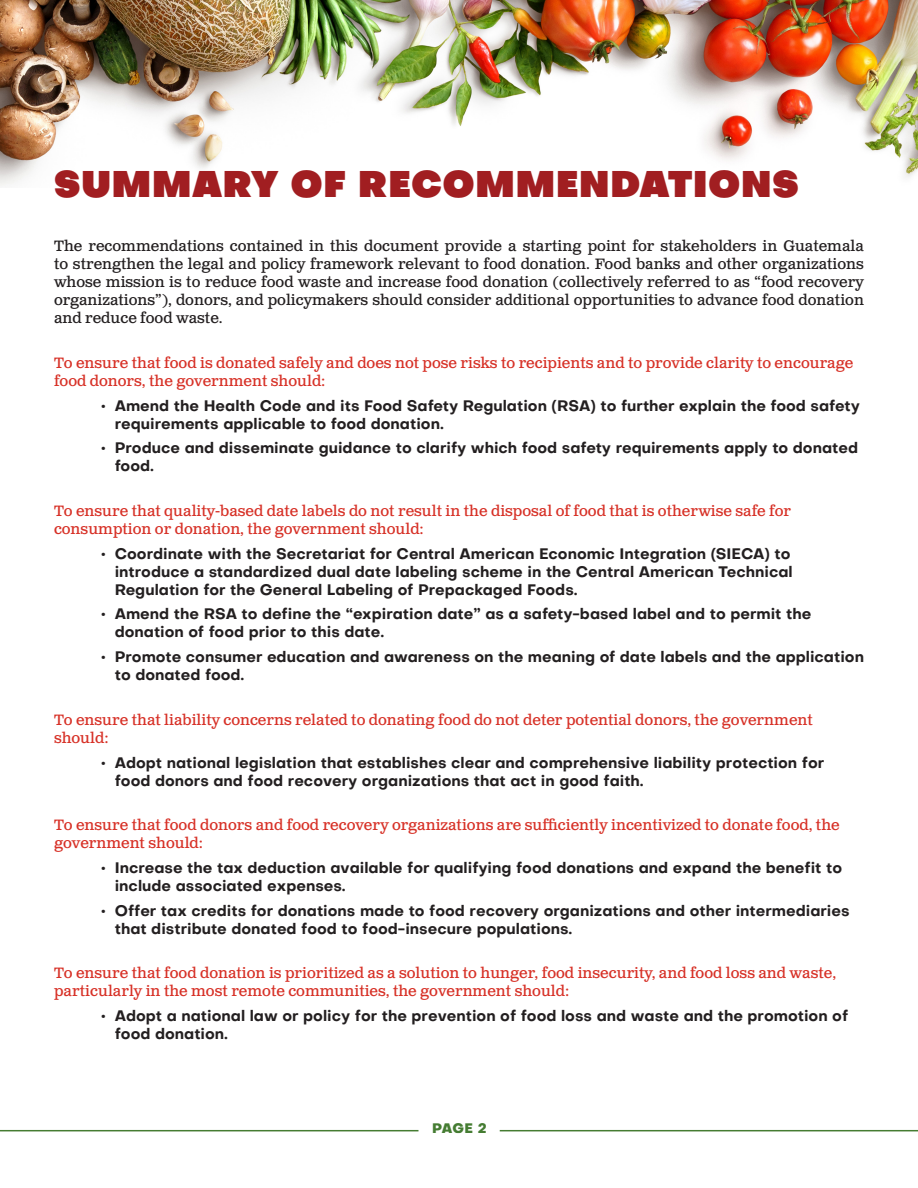
<style>
.page{position:relative;width:918px;height:1188px;background:#fff}
.page>*{position:absolute;margin:0;border:0;box-sizing:border-box;transform-origin:0 0}
.heading_1{font:36px "Objectivity Super";letter-spacing:.025em;color:#a11e21}
.List_Paragraph{font:700 15px/18px "Objectivity";color:#231f20}
.t1{font:15px/18px "Clarendon Text Pro";color:#d73127}
.t2{font:15px/18px "Clarendon Text Pro";color:#231f20;text-align:justify}
.t3{font:800 13.5px "Objectivity";color:#457c32}
</style>
<div class="page">
<img style="left:0;top:0;width:918px;height:186px">
<hr style="left:0;top:1130px;width:418px;height:1px;background:#457c32">
<hr style="left:500px;top:1130px;width:418px;height:1px;background:#457c32">
<p class="heading_1" style="left:54px;top:155px;width:747px">SUMMARY OF RECOMMENDATIONS</p>
<p class="t2" style="left:54px;top:238px;width:812px">The recommendations contained in this document provide a starting point for stakeholders in Guatemala to strengthen the legal and policy framework relevant to food donation. Food banks and other organizations whose mission is to reduce food waste and increase food donation (collectively referred to as “food recovery organizations”), donors, and policymakers should consider additional opportunities to advance food donation and reduce food waste.</p>
<p class="t1" style="left:54px;top:354px;width:801px">To ensure that food is donated safely and does not pose risks to recipients and to provide clarity to encourage food donors, the government should:</p>
<p class="List_Paragraph" style="left:115px;top:396px;width:747px;text-indent:-14px">• Amend the Health Code and its Food Safety Regulation (RSA) to further explain the food safety requirements applicable to food donation.</p>
<p class="List_Paragraph" style="left:115px;top:439px;width:745px;text-indent:-14px">• Produce and disseminate guidance to clarify which food safety requirements apply to donated food.</p>
<p class="t1" style="left:54px;top:502px;width:739px">To ensure that quality-based date labels do not result in the disposal of food that is otherwise safe for consumption or donation, the government should:</p>
<p class="List_Paragraph" style="left:115px;top:544px;width:679px;text-indent:-14px">• Coordinate with the Secretariat for Central American Economic Integration (SIECA) to introduce a standardized dual date labeling scheme in the Central American Technical<br>Regulation for the General Labeling of Prepackaged Foods.</p>
<p class="List_Paragraph" style="left:115px;top:605px;width:698px;text-indent:-14px">• Amend the RSA to define the “expiration date” as a safety-based label and to permit the donation of food prior to this date.</p>
<p class="List_Paragraph" style="left:115px;top:648px;width:751px;text-indent:-14px">• Promote consumer education and awareness on the meaning of date labels and the application to donated food.</p>
<p class="t1" style="left:54px;top:711px;width:760px">To ensure that liability concerns related to donating food do not deter potential donors, the government should:</p>
<p class="List_Paragraph" style="left:115px;top:753px;width:711px;text-indent:-14px">• Adopt national legislation that establishes clear and comprehensive liability protection for food donors and food recovery organizations that act in good faith.</p>
<p class="t1" style="left:54px;top:817px;width:787px">To ensure that food donors and food recovery organizations are sufficiently incentivized to donate food, the government should:</p>
<p class="List_Paragraph" style="left:115px;top:858px;width:729px;text-indent:-14px">• Increase the tax deduction available for qualifying food donations and expand the benefit to include associated expenses.</p>
<p class="List_Paragraph" style="left:115px;top:901px;width:736px;text-indent:-14px">• Offer tax credits for donations made to food recovery organizations and other intermediaries that distribute donated food to food-insecure populations.</p>
<p class="t1" style="left:54px;top:965px;width:784px">To ensure that food donation is prioritized as a solution to hunger, food insecurity, and food loss and waste, particularly in the most remote communities, the government should:</p>
<p class="List_Paragraph" style="left:115px;top:1006px;width:735px;text-indent:-14px">• Adopt a national law or policy for the prevention of food loss and waste and the promotion of food donation.</p>
<p class="t3" style="left:432px;top:1118px;width:56px">PAGE 2</p>
</div>
